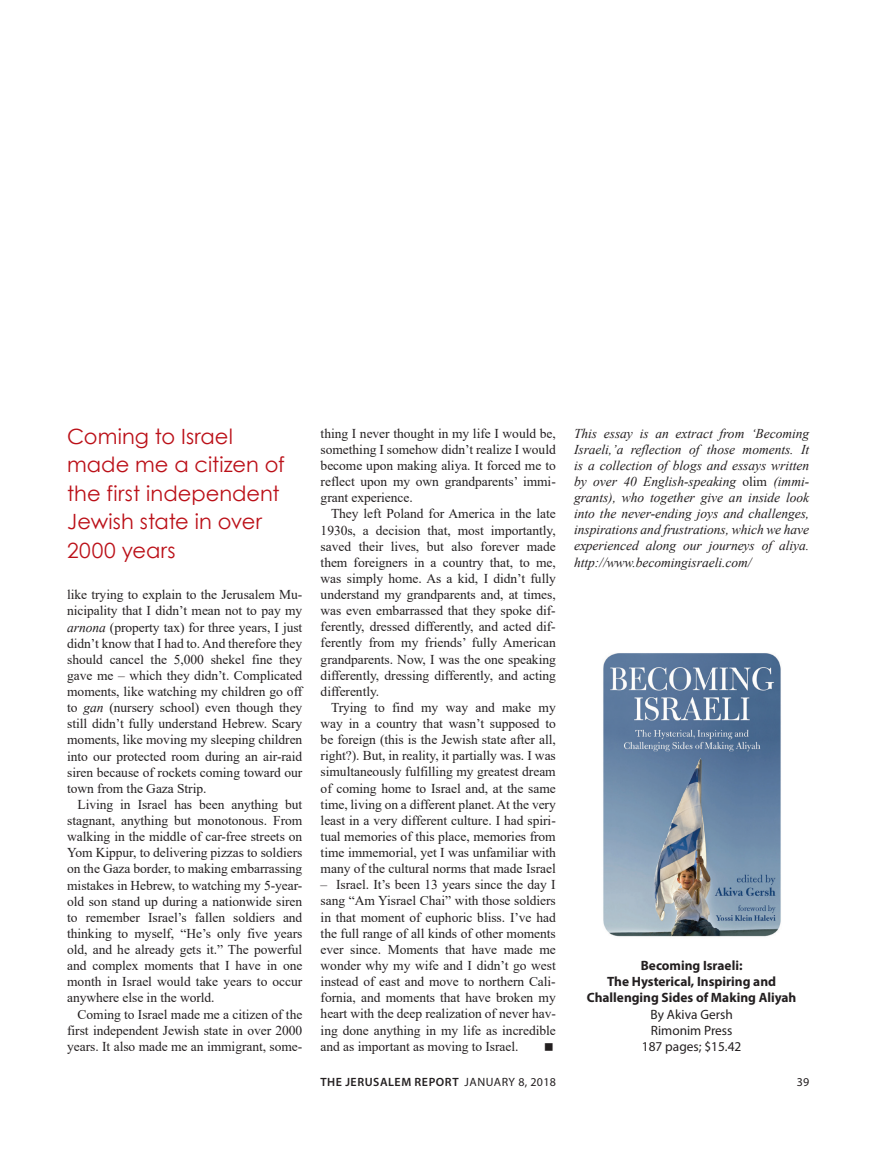
<style>
.page{position:relative;width:876px;height:1153px;background:#fff}
.page>*{position:absolute;margin:0;border:0;box-sizing:border-box;transform-origin:0 0}
.t1{font:21px/28.5px "Century Gothic";color:#bb1018}
.t2{font:13.5px/16px "Times New Roman";letter-spacing:-.005em;color:#231f20;text-align:justify}
.t3{font:italic 13.5px/16px "Times New Roman";letter-spacing:-.005em;color:#231f20;text-align:justify}
.t4{font:700 13.5px/16.2px "Myriad Pro";color:#231f20;text-align:center}
.t5{font:13.5px/16.2px "Myriad Pro";color:#231f20;text-align:center}
.t6{font:600 12px "Myriad Pro";letter-spacing:.045em;color:#231f20}
.t7{font:12px "Myriad Pro";color:#231f20}
.s1{font-style:italic}
.s2{font-style:normal}
.s3{font-weight:400}
</style>
<div class="page">
<img style="left:603px;top:653px;width:178px;height:284px">
<h1 class="t1" style="left:67px;top:421px;width:219px">Coming to Israel made me a citizen of the first independent<br>Jewish state in over<br>2000 years</h1>
<p class="t2" style="left:67px;top:586px;width:237px">like trying to explain to the Jerusalem Mu&shy;nicipality that I didn’t mean not to pay my <span class="s1">arnona</span> (property tax) for three years, I just didn’t know that I had to. And therefore they should cancel the 5,000 shekel fine they gave me – which they didn’t. Complicated moments, like watching my children go off to <span class="s1">gan</span> (nursery school) even though they still didn’t fully understand Hebrew. Scary moments, like moving my sleeping children into our protected room during an air-raid siren because of rockets coming toward our town from the Gaza Strip.</p>
<p class="t2" style="left:67px;top:795px;width:237px;text-indent:10px">Living in Israel has been anything but stagnant, anything but monotonous. From walking in the middle of car-free streets on Yom Kippur, to delivering pizzas to soldiers on the Gaza border, to making embarrassing mistakes in Hebrew, to watching my 5-year&shy;old son stand up during a nationwide siren to remember Israel’s fallen soldiers and thinking to myself, “He’s only five years old, and he already gets it.” The powerful and complex moments that I have in one month in Israel would take years to occur anywhere else in the world.</p>
<p class="t2" style="left:67px;top:1005px;width:237px;text-indent:10px">Coming to Israel made me a citizen of the first independent Jewish state in over 2000 years. It also made me an immigrant, some-</p>
<p class="t2" style="left:321px;top:424px;width:237px">thing I never thought in my life I would be, something I somehow didn’t realize I would become upon making aliya. It forced me to reflect upon my own grandparents’ immi&shy;grant experience.</p>
<p class="t2" style="left:321px;top:505px;width:237px;text-indent:10px">They left Poland for America in the late 1930s, a decision that, most importantly, saved their lives, but also forever made them foreigners in a country that, to me, was simply home. As a kid, I didn’t fully understand my grandparents and, at times, was even embarrassed that they spoke dif&shy;ferently, dressed differently, and acted dif&shy;ferently from my friends’ fully American grandparents. Now, I was the one speaking differently, dressing differently, and acting differently.</p>
<p class="t2" style="left:321px;top:699px;width:237px;text-indent:10px">Trying to find my way and make my way in a country that wasn’t supposed to be foreign (this is the Jewish state after all, right?). But, in reality, it partially was. I was simultaneously fulfilling my greatest dream of coming home to Israel and, at the same time, living on a different planet. At the very least in a very different culture. I had spiri&shy;tual memories of this place, memories from time immemorial, yet I was unfamiliar with many of the cultural norms that made Israel</p>
<p class="t2" style="left:321px;top:876px;width:237px">– Israel. It’s been 13 years since the day I sang “Am Yisrael Chai” with those soldiers in that moment of euphoric bliss. I’ve had the full range of all kinds of other moments ever since. Moments that have made me wonder why my wife and I didn’t go west instead of east and move to northern Cali&shy;fornia, and moments that have broken my heart with the deep realization of never hav&shy;ing done anything in my life as incredible and as important as moving to Israel.</p>
<p class="t3" style="left:574px;top:424px;width:237px">This essay is an extract from ‘Becoming Israeli,’a reflection of those moments. It is a collection of blogs and essays written by over 40 English-speaking <span class="s2">olim</span> (immi&shy;grants), who together give an inside look into the never-ending joys and challenges, inspirations and frustrations, which we have experienced along our journeys of aliya. http://www.becomingisraeli.com/</p>
<p class="t4" style="left:587px;top:956px;width:211px">Becoming Israeli:<br>The Hysterical, Inspiring and<br>Challenging Sides of Making Aliyah</p>
<p class="t5" style="left:642px;top:1005px;width:101px">By Akiva Gersh<br>Rimonim Press<br>187 pages; $15.42</p>
<p class="t6" style="left:320px;top:1074px;width:237px">THE JERUSALEM REPORT <span class="s3">JANUARY 8, 2018</span></p>
<p class="t7" style="left:797px;top:1074px;width:14px">39</p>
</div>
